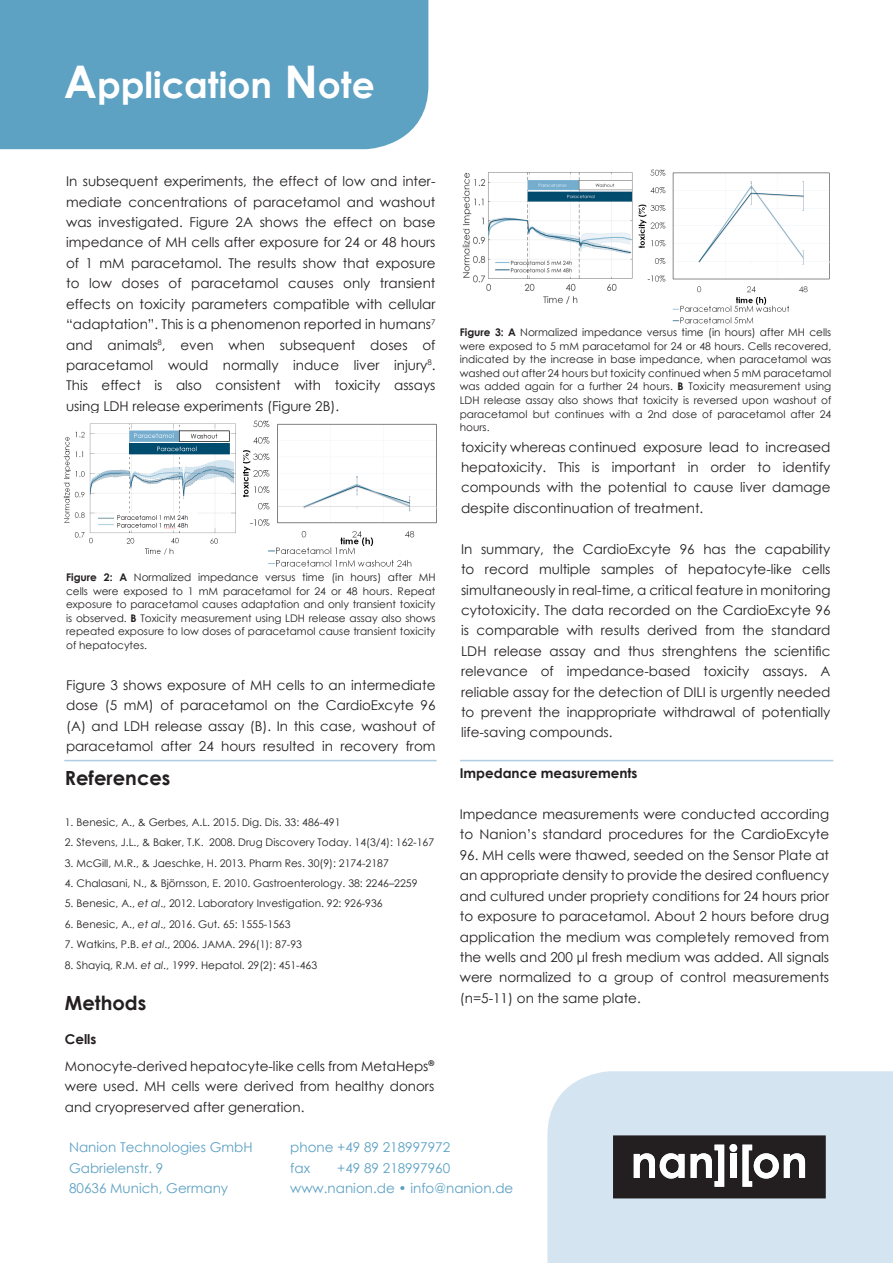
<style>
.page{position:relative;width:893px;height:1263px;background:#fff}
.page>*{position:absolute;margin:0;border:0;box-sizing:border-box;transform-origin:0 0}
.t1{font:700 36px "Century Gothic";color:#fff}
.t2{font:700 19.5px "Century Gothic";color:#231f20}
.t3{font:13.5px/20.4px "Century Gothic";color:#231f20;text-align:justify}
.t4{font:13.5px/20.4px "Century Gothic";color:#5da1c3}
.t5{font:700 13.5px "Century Gothic";color:#231f20}
.t6{font:10.5px/13.6px "Century Gothic";color:#231f20;text-align:justify}
.s1{font-size:45px}
.s2{font-weight:700}
.s3{font-style:italic}
</style>
<div class="page">
<div style="left:547px;top:1071px;width:346px;height:192px;background:#d4e4f1"></div>
<svg style="left:613px;top:1135px;width:213px;height:63px"></svg>
<div style="left:0;top:0;width:428px;height:149px;background:#5da1c3"></div>
<hr style="left:64px;top:760px;width:373px;height:1px;background:#aecde2">
<hr style="left:460px;top:760px;width:373px;height:1px;background:#aecde2">
<img style="left:462px;top:172px;width:171px;height:132px">
<img style="left:243px;top:421px;width:194px;height:146px">
<img style="left:638px;top:169px;width:192px;height:155px">
<img style="left:63px;top:423px;width:173px;height:132px">
<h1 class="t1" style="left:64px;top:57px;width:313px"><span class="s1">A</span>pplication <span class="s1">N</span>ote</h1>
<p class="t3" style="left:66px;top:171px;width:371px">In subsequent experiments, the effect of low and inter&shy;mediate concentrations of paracetamol and washout was investigated. Figure 2A shows the effect on base impedance of MH cells after exposure for 24 or 48 hours of 1 mM paracetamol. The results show that exposure to low doses of paracetamol causes only transient effects on toxicity parameters compatible with cellular “adaptation”. This is a phenomenon reported in humans<sup>7 </sup>and animals<sup>8</sup>, even when subsequent doses of paracetamol would normally induce liver injury<sup>8</sup>.<br>This effect is also consistent with toxicity assays using LDH release experiments (Figure 2B).</p>
<p class="t6" style="left:66px;top:570px;width:371px"><span class="s2">Figure 2: A</span> Normalized impedance versus time (in hours) after MH cells were exposed to 1 mM paracetamol for 24 or 48 hours. Repeat exposure to paracetamol causes adaptation and only transient toxicity is observed. <span class="s2">B</span> Toxicity measurement using LDH release assay also shows repeated exposure to low doses of paracetamol cause transient toxicity of hepatocytes.</p>
<p class="t3" style="left:66px;top:674px;width:371px">Figure 3 shows exposure of MH cells to an intermediate dose (5 mM) of paracetamol on the CardioExcyte 96 (A) and LDH release assay (B). In this case, washout of paracetamol after 24 hours resulted in recovery from</p>
<p class="t2" style="left:65px;top:763px;width:107px">References</p>
<p class="t6" style="left:65px;top:815px;width:277px">1. Benesic, A., &amp; Gerbes, A.L. 2015. Dig. Dis. 33: 486-491</p>
<p class="t6" style="left:65px;top:835px;width:371px">2. Stevens, J.L., &amp; Baker, T.K. 2008. Drug Discovery Today. 14(3/4): 162-167</p>
<p class="t6" style="left:65px;top:856px;width:326px">3. McGill, M.R., &amp; Jaeschke, H. 2013. Pharm Res. 30(9): 2174-2187</p>
<p class="t6" style="left:65px;top:876px;width:354px">4. Chalasani, N., &amp; Björnsson, E. 2010. Gastroenterology. 38: 2246–2259</p>
<p class="t6" style="left:65px;top:897px;width:319px">5. Benesic, A., <span class="s3">et al</span>., 2012. Laboratory Investigation. 92: 926-936</p>
<p class="t6" style="left:65px;top:917px;width:227px">6. Benesic, A., <span class="s3">et al</span>., 2016. Gut. 65: 1555-1563</p>
<p class="t6" style="left:65px;top:937px;width:239px">7. Watkins, P.B. <span class="s3">et al</span>., 2006. JAMA. 296(1): 87-93</p>
<p class="t6" style="left:65px;top:958px;width:254px">8. Shayiq, R.M. <span class="s3">et al</span>., 1999. Hepatol. 29(2): 451-463</p>
<p class="t2" style="left:65px;top:988px;width:83px">Methods</p>
<p class="t5" style="left:65px;top:1028px;width:33px">Cells</p>
<p class="t3" style="left:65px;top:1055px;width:371px">Monocyte-derived hepatocyte-like cells from MetaHeps<sup>® </sup>were used. MH cells were derived from healthy donors and cryopreserved after generation.</p>
<p class="t6" style="left:460px;top:325px;width:373px"><span class="s2">Figure 3: A</span> Normalized impedance versus time (in hours) after MH cells were exposed to 5 mM paracetamol for 24 or 48 hours. Cells recovered, indicated by the increase in base impedance, when paracetamol was washed out after 24 hours but toxicity continued when 5 mM paracetamol was added again for a further 24 hours. <span class="s2">B</span> Toxicity measurement using LDH release assay also shows that toxicity is reversed upon washout of paracetamol but continues with a 2nd dose of paracetamol after 24 hours.</p>
<p class="t3" style="left:461px;top:436px;width:371px">toxicity whereas continued exposure lead to increased hepatoxicity. This is important in order to identify compounds with the potential to cause liver damage despite discontinuation of treatment.</p>
<p class="t3" style="left:461px;top:538px;width:371px">In summary, the CardioExcyte 96 has the capability to record multiple samples of hepatocyte-like cells simultaneously in real-time, a critical feature in monitoring cytotoxicity. The data recorded on the CardioExcyte 96 is comparable with results derived from the standard LDH release assay and thus strenghtens the scientific relevance of impedance-based toxicity assays. A reliable assay for the detection of DILI is urgently needed to prevent the inappropriate withdrawal of potentially life-saving compounds.</p>
<p class="t5" style="left:460px;top:763px;width:179px">Impedance measurements</p>
<p class="t3" style="left:460px;top:804px;width:371px">Impedance measurements were conducted according to Nanion’s standard procedures for the CardioExcyte</p>
<p class="t3" style="left:460px;top:844px;width:371px">96. MH cells were thawed, seeded on the Sensor Plate at an appropriate density to provide the desired confluency and cultured under propriety conditions for 24 hours prior to exposure to paracetamol. About 2 hours before drug application the medium was completely removed from the wells and 200 μl fresh medium was added. All signals were normalized to a group of control measurements (n=5-11) on the same plate.</p>
<p class="t4" style="left:69px;top:1137px;width:185px">Nanion Technologies GmbH<br>Gabrielenstr. 9<br>80636 Munich, Germany</p>
<p class="t4" style="left:290px;top:1137px;width:161px">phone +49 89 218997972 fax</p>
<p class="t4" style="left:290px;top:1157px;width:225px;text-indent:47px">+49 89 218997960 www.nanion.de <span class="s2">•</span> info@nanion.de</p>
</div>
